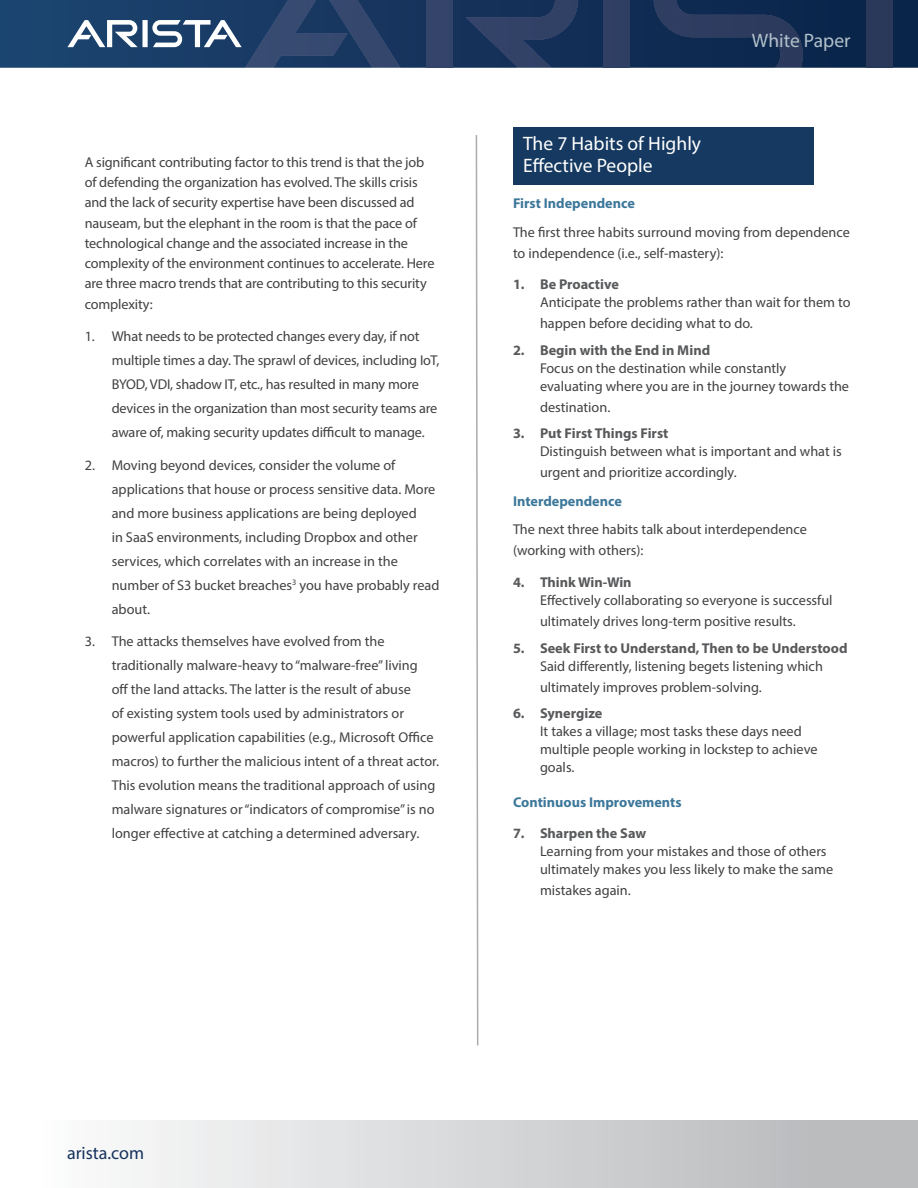
<style>
.page{position:relative;width:918px;height:1188px;background:#fff}
.page>*{position:absolute;margin:0;border:0;box-sizing:border-box;transform-origin:0 0}
.t1{font:19.5px/22.5px "Myriad Pro";color:#fff}
.t2{font:19.5px "Myriad Pro";color:#b1c0c9}
.t3{font:18px "Myriad Pro";color:#16325c}
.t4{font:14.25px/24px "Myriad Pro";color:#414042}
.t5{font:700 14.25px "Myriad Pro";color:#58595b}
.t6{font:700 14.25px "Myriad Pro";color:#3c779a}
</style>
<div class="page">
<svg style="left:0;top:0;width:918px;height:68px;background:#13325a"></svg>
<div style="left:426px;top:0;width:26px;height:68px;background:#34446a"></div>
<svg style="left:465px;top:0;width:113px;height:68px;background:#22385f"></svg>
<svg style="left:67px;top:0;width:333px;height:68px;background:#334f75"></svg>
<div style="left:604px;top:0;width:26px;height:68px;background:#2f3f63"></div>
<svg style="left:654px;top:0;width:149px;height:68px;background:#1a3156"></svg>
<div style="left:867px;top:0;width:26px;height:68px;background:#2a385a"></div>
<div style="left:0;top:1120px;width:918px;height:68px;background:linear-gradient(to right,#fff,#b3b5b7)"></div>
<div style="left:513px;top:127px;width:301px;height:58px;background:#153960"></div>
<svg style="left:475px;top:135px;width:4px;height:911px"></svg>
<p class="t4" style="left:85px;top:152px;width:351px;line-height:20.2px">A significant contributing factor to this trend is that the job of defending the organization has evolved. The skills crisis and the lack of security expertise have been discussed ad nauseam, but the elephant in the room is that the pace of technological change and the associated increase in the complexity of the environment continues to accelerate. Here are three macro trends that are contributing to this security complexity:</p>
<p class="t4" style="left:112px;top:324px;width:329px;text-indent:-27px">1. What needs to be protected changes every day, if not multiple times a day. The sprawl of devices, including IoT, BYOD, VDI, shadow IT, etc., has resulted in many more devices in the organization than most security teams are aware of, making security updates difficult to manage.</p>
<p class="t4" style="left:112px;top:453px;width:329px;text-indent:-27px">2. Moving beyond devices, consider the volume of applications that house or process sensitive data. More and more business applications are being deployed<br>in SaaS environments, including Dropbox and other services, which correlates with an increase in the number of S3 bucket breaches<sup>3</sup> you have probably read about.</p>
<p class="t4" style="left:112px;top:629px;width:329px;text-indent:-27px">3. The attacks themselves have evolved from the traditionally malware-heavy to “malware-free” living<br>off the land attacks. The latter is the result of abuse<br>of existing system tools used by administrators or powerful application capabilities (e.g., Microsoft Office macros) to further the malicious intent of a threat actor.<br>This evolution means the traditional approach of using malware signatures or “indicators of compromise” is no longer effective at catching a determined adversary.</p>
<h1 class="t2" style="left:752px;top:29px;width:100px">White Paper</h1>
<h1 class="t1" style="left:523px;top:132px;width:180px">The 7 Habits of Highly<br>Effective People</h1>
<p class="t6" style="left:513px;top:194px;width:123px">First Independence</p>
<p class="t4" style="left:513px;top:221px;width:338px;line-height:21px">The first three habits surround moving from dependence to independence (i.e., self-mastery):</p>
<p class="t5" style="left:513px;top:275px;width:107px">1. Be Proactive</p>
<p class="t4" style="left:540px;top:292px;width:312px;line-height:21px">Anticipate the problems rather than wait for them to happen before deciding what to do.</p>
<p class="t5" style="left:513px;top:341px;width:199px">2. Begin with the End in Mind</p>
<p class="t4" style="left:540px;top:359px;width:311px;line-height:18px">Focus on the destination while constantly evaluating where you are in the journey towards the</p>
<p class="t4" style="left:540px;top:395px;width:72px">destination.</p>
<p class="t5" style="left:513px;top:424px;width:157px">3. Put First Things First</p>
<p class="t4" style="left:540px;top:441px;width:303px;line-height:21px">Distinguish between what is important and what is urgent and prioritize accordingly.</p>
<p class="t6" style="left:513px;top:492px;width:110px">Interdependence</p>
<p class="t4" style="left:513px;top:519px;width:295px;line-height:21px">The next three habits talk about interdependence (working with others):</p>
<p class="t5" style="left:513px;top:573px;width:120px">4. Think Win-Win</p>
<p class="t4" style="left:540px;top:589px;width:294px;line-height:21px">Effectively collaborating so everyone is successful ultimately drives long-term positive results.</p>
<p class="t5" style="left:513px;top:639px;width:336px">5. Seek First to Understand, Then to be Understood</p>
<p class="t4" style="left:540px;top:655px;width:284px;line-height:21px">Said differently, listening begets listening which ultimately improves problem-solving.</p>
<p class="t5" style="left:513px;top:704px;width:91px">6. Synergize</p>
<p class="t4" style="left:540px;top:722px;width:279px;line-height:18px">It takes a village; most tasks these days need multiple people working in lockstep to achieve goals.</p>
<p class="t6" style="left:513px;top:793px;width:170px">Continuous Improvements</p>
<p class="t5" style="left:513px;top:824px;width:135px">7. Sharpen the Saw</p>
<p class="t4" style="left:540px;top:842px;width:295px;line-height:18px">Learning from your mistakes and those of others ultimately makes you less likely to make the same</p>
<p class="t4" style="left:540px;top:878px;width:92px">mistakes again.</p>
<p class="t3" style="left:67px;top:1142px;width:79px">arista.com</p>
</div>
